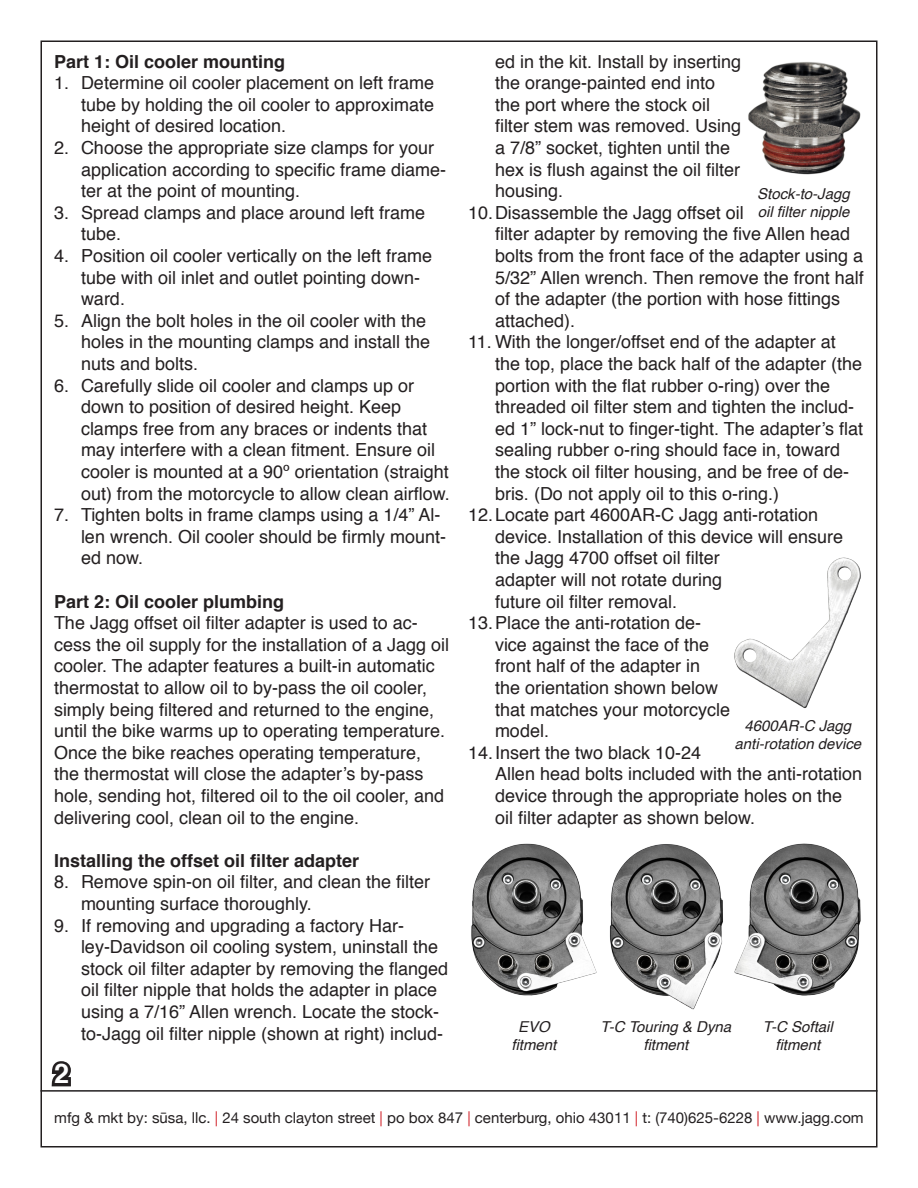
<style>
.page{position:relative;width:918px;height:1188px;background:#fff}
.page>*{position:absolute;margin:0;border:0;box-sizing:border-box;transform-origin:0 0}
.t1{font:700 27px "Helvetica";color:#fff}
.t2{font:18px/21.6px "Helvetica";color:#231f20}
.t3{font:700 18px "Helvetica";color:#231f20}
.t4{font:italic 15px/18px "Helvetica";color:#231f20;text-align:center}
.t5{font:15px "Helvetica Neue";color:#231f20}
.s1{color:#d1232a}
</style>
<div class="page">
<hr style="left:40px;top:1090px;width:838px;height:2px;background:#231f20">
<svg style="left:51px;top:1061px;width:20px;height:26px"></svg>
<img style="left:748px;top:62px;width:113px;height:113px">
<img style="left:734px;top:557px;width:127px;height:152px">
<img style="left:471px;top:843px;width:126px;height:153px">
<img style="left:734px;top:843px;width:127px;height:153px">
<img style="left:609px;top:844px;width:114px;height:166px">
<p class="t3" style="left:54px;top:47px;width:233px">Part 1: Oil cooler mounting</p>
<p class="t2" style="left:81px;top:73px;width:355px;text-align:justify;text-indent:-27px">1. Determine oil cooler placement on left frame tube by holding the oil cooler to approximate height of desired location.</p>
<p class="t2" style="left:81px;top:137px;width:367px;text-indent:-27px">2. Choose the appropriate size clamps for your application according to specific frame diame&shy;ter at the point of mounting.</p>
<p class="t2" style="left:81px;top:202px;width:346px;text-indent:-27px">3. Spread clamps and place around left frame tube.</p>
<p class="t2" style="left:81px;top:245px;width:353px;text-indent:-27px">4. Position oil cooler vertically on the left frame tube with oil inlet and outlet pointing down&shy;ward.</p>
<p class="t2" style="left:81px;top:310px;width:351px;text-indent:-27px">5. Align the bolt holes in the oil cooler with the holes in the mounting clamps and install the nuts and bolts.</p>
<p class="t2" style="left:81px;top:375px;width:370px;text-indent:-27px">6. Carefully slide oil cooler and clamps up or down to position of desired height. Keep clamps free from any braces or indents that may interfere with a clean fitment. Ensure oil cooler is mounted at a 90º orientation (straight out) from the motorcycle to allow clean airflow.</p>
<p class="t2" style="left:81px;top:505px;width:367px;text-indent:-27px">7. Tighten bolts in frame clamps using a 1/4” Al&shy;len wrench. Oil cooler should be firmly mount&shy;ed now.</p>
<p class="t3" style="left:54px;top:587px;width:232px">Part 2: Oil cooler plumbing</p>
<p class="t2" style="left:54px;top:613px;width:397px">The Jagg offset oil filter adapter is used to ac&shy;cess the oil supply for the installation of a Jagg oil cooler. The adapter features a built-in automatic thermostat to allow oil to by-pass the oil cooler, simply being filtered and returned to the engine, until the bike warms up to operating temperature.<br>Once the bike reaches operating temperature, the thermostat will close the adapter’s by-pass hole, sending hot, filtered oil to the oil cooler, and delivering cool, clean oil to the engine.</p>
<p class="t3" style="left:54px;top:846px;width:307px">Installing the offset oil filter adapter</p>
<p class="t2" style="left:81px;top:872px;width:351px;text-indent:-27px">8. Remove spin-on oil filter, and clean the filter mounting surface thoroughly.</p>
<p class="t2" style="left:81px;top:915px;width:369px;text-indent:-27px">9. If removing and upgrading a factory Har&shy;ley-Davidson oil cooling system, uninstall the stock oil filter adapter by removing the flanged oil filter nipple that holds the adapter in place using a 7/16” Allen wrench. Locate the stock&shy;to-Jagg oil filter nipple (shown at right) includ-</p>
<h1 class="t1" style="left:54px;top:1052px;width:17px">2</h1>
<p class="t2" style="left:495px;top:51px;width:248px">ed in the kit. Install by inserting</p>
<p class="t2" style="left:495px;top:73px;width:222px">the orange-painted end into</p>
<p class="t2" style="left:495px;top:94px;width:217px">the port where the stock oil</p>
<p class="t2" style="left:495px;top:116px;width:248px">filter stem was removed. Using</p>
<p class="t2" style="left:495px;top:137px;width:237px">a 7/8” socket, tighten until the</p>
<p class="t2" style="left:495px;top:159px;width:247px">hex is flush against the oil filter</p>
<p class="t2" style="left:495px;top:181px;width:70px">housing.</p>
<p class="t2" style="left:468px;top:202px;width:277px">10.Disassemble the Jagg offset oil</p>
<p class="t2" style="left:495px;top:224px;width:357px">filter adapter by removing the five Allen head</p>
<p class="t2" style="left:495px;top:245px;width:370px">bolts from the front face of the adapter using a</p>
<p class="t2" style="left:495px;top:267px;width:370px">5/32” Allen wrench. Then remove the front half</p>
<p class="t2" style="left:495px;top:289px;width:347px">of the adapter (the portion with hose fittings</p>
<p class="t2" style="left:495px;top:310px;width:82px">attached).</p>
<p class="t2" style="left:468px;top:332px;width:369px">11. With the longer/offset end of the adapter at</p>
<p class="t2" style="left:495px;top:353px;width:369px">the top, place the back half of the adapter (the</p>
<p class="t2" style="left:495px;top:375px;width:337px">portion with the flat rubber o-ring) over the</p>
<p class="t2" style="left:495px;top:397px;width:361px">threaded oil filter stem and tighten the includ-</p>
<p class="t2" style="left:495px;top:418px;width:370px">ed 1” lock-nut to finger-tight. The adapter’s flat</p>
<p class="t2" style="left:495px;top:440px;width:347px">sealing rubber o-ring should face in, toward</p>
<p class="t2" style="left:495px;top:461px;width:356px">the stock oil filter housing, and be free of de-</p>
<p class="t2" style="left:495px;top:483px;width:286px">bris. (Do not apply oil to this o-ring.)</p>
<p class="t2" style="left:468px;top:505px;width:352px">12.Locate part 4600AR-C Jagg anti-rotation</p>
<p class="t2" style="left:495px;top:526px;width:350px">device. Installation of this device will ensure</p>
<p class="t2" style="left:495px;top:548px;width:226px">the Jagg 4700 offset oil filter</p>
<p class="t2" style="left:495px;top:569px;width:229px">adapter will not rotate during</p>
<p class="t2" style="left:495px;top:591px;width:184px">future oil filter removal.</p>
<p class="t2" style="left:468px;top:613px;width:235px">13.Place the anti-rotation de-</p>
<p class="t2" style="left:495px;top:634px;width:216px">vice against the face of the</p>
<p class="t2" style="left:495px;top:656px;width:207px">front half of the adapter in</p>
<p class="t2" style="left:495px;top:677px;width:225px">the orientation shown below</p>
<p class="t2" style="left:495px;top:699px;width:237px">that matches your motorcycle</p>
<p class="t2" style="left:495px;top:721px;width:56px">model.</p>
<p class="t2" style="left:468px;top:742px;width:235px">14.Insert the two black 10-24</p>
<p class="t2" style="left:495px;top:764px;width:369px">Allen head bolts included with the anti-rotation</p>
<p class="t2" style="left:495px;top:785px;width:349px">device through the appropriate holes on the</p>
<p class="t2" style="left:495px;top:807px;width:262px">oil filter adapter as shown below.</p>
<p class="t4" style="left:757px;top:185px;width:94px;text-align:left">Stock-to-Jagg oil filter nipple</p>
<p class="t4" style="left:735px;top:717px;width:128px">4600AR-C Jagg anti-rotation device</p>
<p class="t4" style="left:511px;top:1018px;width:47px">EVO fitment</p>
<p class="t4" style="left:601px;top:1018px;width:132px">T-C Touring &amp; Dyna fitment</p>
<p class="t4" style="left:763px;top:1018px;width:72px">T-C Softail fitment</p>
<p class="t5" style="left:54px;top:1107px;width:811px">mfg &amp; mkt by: sūsa, llc. <span class="s1">|</span> 24 south clayton street <span class="s1">|</span> po box 847 <span class="s1">|</span> centerburg, ohio 43011 <span class="s1">|</span> t: (740)625-6228 <span class="s1">|</span> www.jagg.com</p>
</div>
